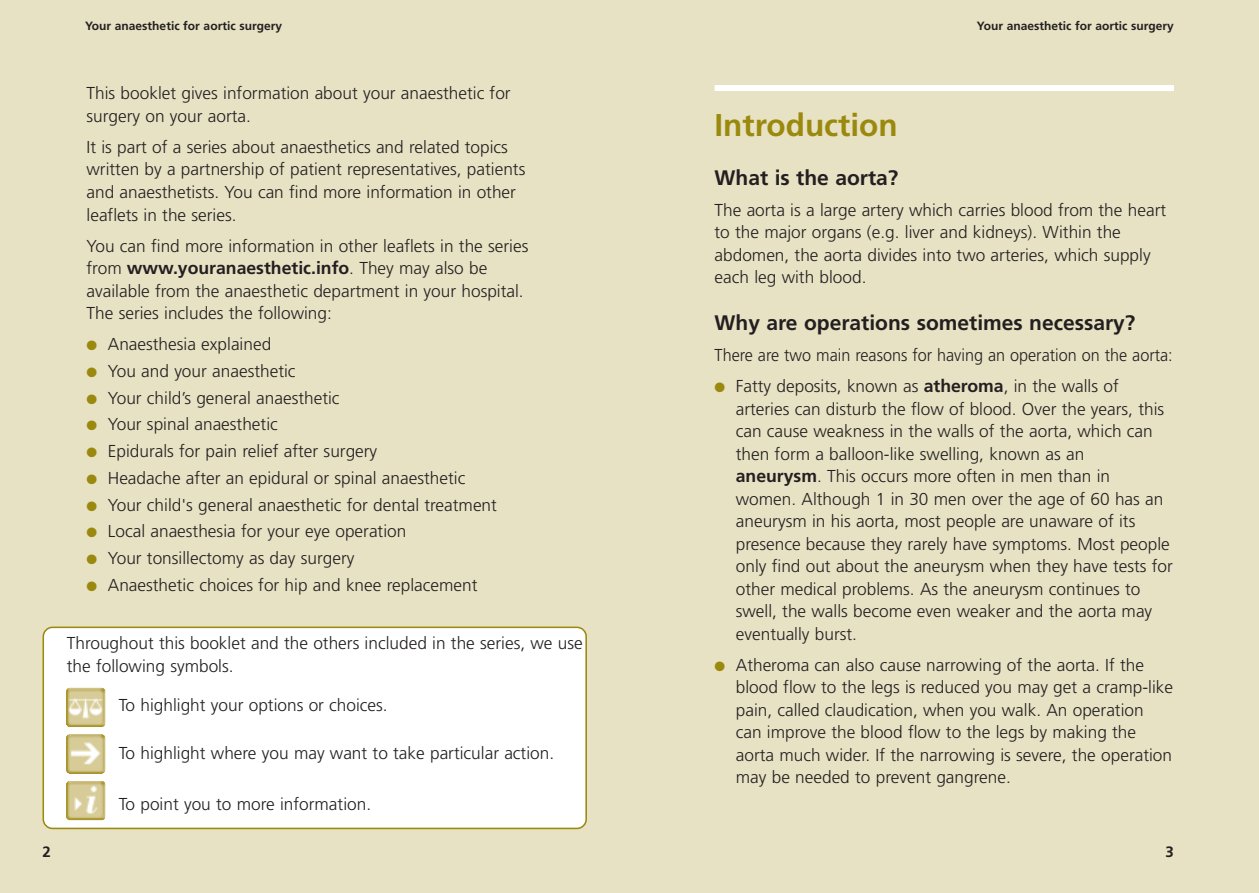
<style>
.page{position:relative;width:1259px;height:893px;background:#e7e2c4}
.page>*{position:absolute;margin:0;border:0;box-sizing:border-box;transform-origin:0 0}
.t1{font:700 31.5px "Frutiger";color:#9b890e}
.t2{font:700 21px "Frutiger";color:#231f20}
.t3{font:700 17.7px "Frutiger";color:#231f20}
.t4{font:300 17.25px/22.5px "Frutiger";color:#231f20}
.t5{font:300 17.25px "Frutiger";color:#231f20;scale:.94 1}
.t6{font:700 15px "Frutiger";color:#231f20}
.t7{font:700 12px "Frutiger";color:#231f20}
.s1{font-weight:300;font-size:17.25px}
.s2{color:#9b890e}
.s3{font-weight:700;font-size:17.7px}
</style>
<div class="page">
<div style="left:714px;top:85px;width:460px;height:6px;background:#fff"></div>
<div style="left:43px;top:627px;width:544px;height:202px;background:#fff"></div>
<img style="left:66px;top:734px;width:40px;height:40px">
<img style="left:66px;top:780px;width:40px;height:41px">
<img style="left:66px;top:687px;width:40px;height:40px">
<p class="t7" style="left:85px;top:21px;width:198px">Your anaesthetic for aortic surgery</p>
<p class="t6" style="left:43px;top:846px;width:10px">2</p>
<p class="t4" style="left:87px;top:84px;width:426px">This booklet gives information about your anaesthetic for surgery on your aorta.</p>
<p class="t4" style="left:87px;top:137px;width:440px">It is part of a series about anaesthetics and related topics written by a partnership of patient representatives, patients and anaesthetists. You can find more information in other leaflets in the series.</p>
<p class="t4" style="left:87px;top:236px;width:443px">You can find more information in other leaflets in the series</p>
<p class="t3" style="left:87px;top:261px;width:402px"><span class="s1">from</span> www.youranaesthetic.info<span class="s1">. They may also be</span></p>
<p class="t4" style="left:87px;top:281px;width:439px">available from the anaesthetic department in your hospital.<br>The series includes the following:</p>
<p class="t4" style="left:87px;top:334px;width:186px"><span class="s2">●</span> Anaesthesia explained</p>
<p class="t4" style="left:87px;top:361px;width:210px"><span class="s2">●</span> You and your anaesthetic</p>
<p class="t4" style="left:87px;top:388px;width:255px"><span class="s2">●</span> Your child’s general anaesthetic</p>
<p class="t4" style="left:87px;top:414px;width:193px"><span class="s2">●</span> Your spinal anaesthetic</p>
<p class="t4" style="left:87px;top:441px;width:292px"><span class="s2">●</span> Epidurals for pain relief after surgery</p>
<p class="t4" style="left:87px;top:468px;width:380px"><span class="s2">●</span> Headache after an epidural or spinal anaesthetic</p>
<p class="t4" style="left:87px;top:495px;width:412px"><span class="s2">●</span> Your child's general anaesthetic for dental treatment</p>
<p class="t4" style="left:87px;top:521px;width:321px"><span class="s2">●</span> Local anaesthesia for your eye operation</p>
<p class="t4" style="left:87px;top:548px;width:269px"><span class="s2">●</span> Your tonsillectomy as day surgery</p>
<p class="t4" style="left:87px;top:575px;width:392px"><span class="s2">●</span> Anaesthetic choices for hip and knee replacement</p>
<p class="t4" style="left:67px;top:633px;width:517px">Throughout this booklet and the others included in the series, we use the following symbols.</p>
<p class="t4" style="left:119px;top:695px;width:270px">To highlight your options or choices.</p>
<p class="t4" style="left:119px;top:743px;width:437px">To highlight where you may want to take particular action.</p>
<p class="t4" style="left:119px;top:794px;width:254px">To point you to more information.</p>
<p class="t7" style="left:977px;top:21px;width:198px">Your anaesthetic for aortic surgery</p>
<h1 class="t1" style="left:714px;top:112px;width:185px">Introduction</h1>
<p class="t2" style="left:714px;top:169px;width:185px">What is the aorta?</p>
<p class="t4" style="left:714px;top:200px;width:453px">The aorta is a large artery which carries blood from the heart to the major organs (e.g. liver and kidneys). Within the abdomen, the aorta divides into two arteries, which supply each leg with blood.</p>
<p class="t2" style="left:714px;top:315px;width:422px">Why are operations sometimes necessary?</p>
<p class="t5" style="left:714px;top:348px;width:489px">There are two main reasons for having an operation on the aorta:</p>
<p class="t4" style="left:736px;top:376px;width:438px;text-indent:-21px"><span class="s2">●</span> Fatty deposits, known as <span class="s3">atheroma</span>, in the walls of arteries can disturb the flow of blood. Over the years, this can cause weakness in the walls of the aorta, which can then form a balloon-like swelling, known as an <span class="s3">aneurysm</span>. This occurs more often in men than in women. Although 1 in 30 men over the age of 60 has an aneurysm in his aorta, most people are unaware of its presence because they rarely have symptoms. Most people only find out about the aneurysm when they have tests for other medical problems. As the aneurysm continues to swell, the walls become even weaker and the aorta may eventually burst.</p>
<p class="t4" style="left:736px;top:655px;width:439px;text-indent:-21px"><span class="s2">●</span> Atheroma can also cause narrowing of the aorta. If the blood flow to the legs is reduced you may get a cramp-like pain, called claudication, when you walk. An operation can improve the blood flow to the legs by making the aorta much wider. If the narrowing is severe, the operation may be needed to prevent gangrene.</p>
<p class="t6" style="left:1165px;top:846px;width:10px">3</p>
</div>
